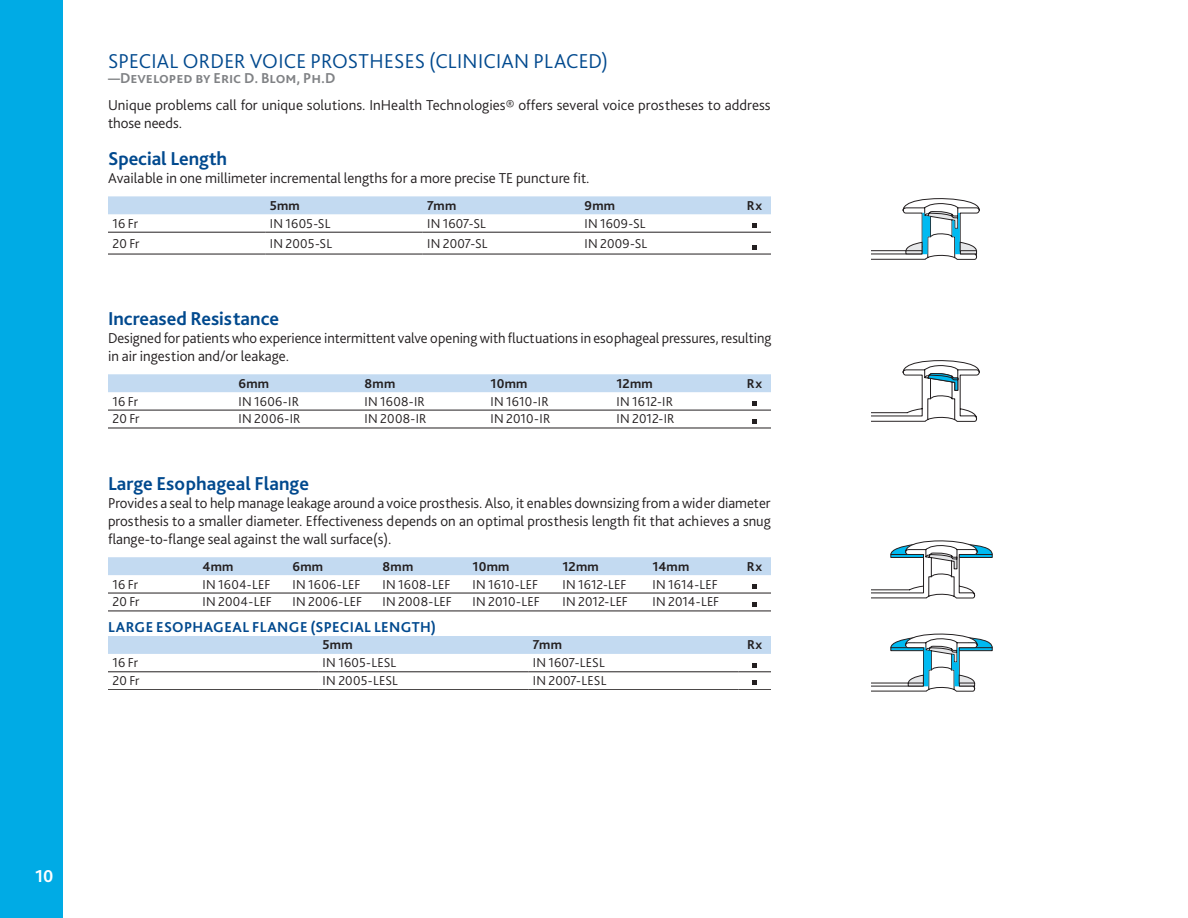
<style>
.page{position:relative;width:1188px;height:918px;background:#fff}
.page>*{position:absolute;margin:0;border:0;box-sizing:border-box;transform-origin:0 0}
.t1{font:300 21px "Bliss Pro";letter-spacing:.01em;color:#01498e}
.t2{font:700 19.5px "Bliss Pro";color:#01498e}
.t3{font:700 18px "Bliss Pro";color:#fff}
.t4{font:300 15px/18px "Bliss Pro";color:#231f20}
.t5{font:700 15px "Bliss Pro";letter-spacing:.025em;color:#01498e}
.t6{font:700 15px "Bliss Pro";color:#808285}
.t7{font:300 13.5px "Bliss Pro";letter-spacing:.01em;color:#231f20}
.t8{font:700 13.5px "Bliss Pro";letter-spacing:.015em;color:#231f20}
</style>
<div class="page">
<div style="left:0;top:0;width:63px;height:918px;background:#00abe5"></div>
<div style="left:108px;top:196px;width:663px;height:18px;background:#c3daf1"></div>
<hr style="left:108px;top:232px;width:157px;height:1px;background:#231f20">
<hr style="left:265px;top:232px;width:158px;height:1px;background:#231f20">
<hr style="left:423px;top:232px;width:157px;height:1px;background:#231f20">
<hr style="left:580px;top:232px;width:158px;height:1px;background:#231f20">
<hr style="left:738px;top:232px;width:33px;height:1px;background:#231f20">
<hr style="left:108px;top:254px;width:157px;height:1px;background:#231f20">
<hr style="left:265px;top:254px;width:158px;height:1px;background:#231f20">
<hr style="left:423px;top:254px;width:157px;height:1px;background:#231f20">
<hr style="left:580px;top:254px;width:158px;height:1px;background:#231f20">
<hr style="left:738px;top:254px;width:33px;height:1px;background:#231f20">
<svg style="left:752px;top:223px;width:5px;height:5px"></svg>
<svg style="left:752px;top:245px;width:5px;height:5px"></svg>
<div style="left:108px;top:374px;width:663px;height:18px;background:#c3daf1"></div>
<hr style="left:108px;top:410px;width:126px;height:1px;background:#231f20">
<hr style="left:234px;top:410px;width:126px;height:1px;background:#231f20">
<hr style="left:360px;top:410px;width:126px;height:1px;background:#231f20">
<hr style="left:486px;top:410px;width:126px;height:1px;background:#231f20">
<hr style="left:612px;top:410px;width:126px;height:1px;background:#231f20">
<hr style="left:738px;top:410px;width:33px;height:1px;background:#231f20">
<hr style="left:108px;top:428px;width:126px;height:1px;background:#231f20">
<hr style="left:234px;top:428px;width:126px;height:1px;background:#231f20">
<hr style="left:360px;top:428px;width:126px;height:1px;background:#231f20">
<hr style="left:486px;top:428px;width:126px;height:1px;background:#231f20">
<hr style="left:612px;top:428px;width:126px;height:1px;background:#231f20">
<hr style="left:738px;top:428px;width:33px;height:1px;background:#231f20">
<svg style="left:752px;top:401px;width:5px;height:5px"></svg>
<svg style="left:752px;top:419px;width:5px;height:4px"></svg>
<div style="left:108px;top:557px;width:663px;height:18px;background:#c3daf1"></div>
<hr style="left:108px;top:593px;width:90px;height:1px;background:#231f20">
<hr style="left:198px;top:593px;width:90px;height:1px;background:#231f20">
<hr style="left:288px;top:593px;width:90px;height:1px;background:#231f20">
<hr style="left:378px;top:593px;width:90px;height:1px;background:#231f20">
<hr style="left:468px;top:593px;width:90px;height:1px;background:#231f20">
<hr style="left:558px;top:593px;width:90px;height:1px;background:#231f20">
<hr style="left:648px;top:593px;width:90px;height:1px;background:#231f20">
<hr style="left:738px;top:593px;width:33px;height:1px;background:#231f20">
<hr style="left:108px;top:611px;width:90px;height:1px;background:#231f20">
<hr style="left:198px;top:611px;width:90px;height:1px;background:#231f20">
<hr style="left:288px;top:611px;width:90px;height:1px;background:#231f20">
<hr style="left:378px;top:611px;width:90px;height:1px;background:#231f20">
<hr style="left:468px;top:611px;width:90px;height:1px;background:#231f20">
<hr style="left:558px;top:611px;width:90px;height:1px;background:#231f20">
<hr style="left:648px;top:611px;width:90px;height:1px;background:#231f20">
<hr style="left:738px;top:611px;width:33px;height:1px;background:#231f20">
<svg style="left:752px;top:584px;width:5px;height:5px"></svg>
<svg style="left:752px;top:602px;width:5px;height:4px"></svg>
<div style="left:108px;top:636px;width:663px;height:18px;background:#c3daf1"></div>
<hr style="left:108px;top:672px;width:210px;height:1px;background:#231f20">
<hr style="left:318px;top:672px;width:210px;height:1px;background:#231f20">
<hr style="left:528px;top:672px;width:210px;height:1px;background:#231f20">
<hr style="left:738px;top:672px;width:33px;height:1px;background:#231f20">
<hr style="left:108px;top:689px;width:210px;height:1px;background:#231f20">
<hr style="left:318px;top:689px;width:210px;height:1px;background:#231f20">
<hr style="left:528px;top:689px;width:210px;height:1px;background:#231f20">
<hr style="left:738px;top:689px;width:33px;height:1px;background:#231f20">
<svg style="left:752px;top:663px;width:5px;height:4px"></svg>
<svg style="left:752px;top:681px;width:5px;height:4px"></svg>
<svg style="left:871px;top:360px;width:109px;height:62px"></svg>
<svg style="left:871px;top:198px;width:109px;height:62px"></svg>
<svg style="left:960px;top:250px;width:17px;height:4px"></svg>
<svg style="left:906px;top:250px;width:16px;height:4px"></svg>
<svg style="left:871px;top:541px;width:122px;height:57px"></svg>
<svg style="left:871px;top:634px;width:122px;height:57px"></svg>
<hr style="left:959px;top:683px;width:16px;height:3px;background:#e6e7e9">
<hr style="left:908px;top:683px;width:16px;height:3px;background:#e6e7e9">
<h1 class="t1" style="left:108px;top:48px;width:502px">SPECIAL ORDER VOICE PROSTHESES (CLINICIAN PLACED)</h1>
<p class="t6" style="left:108px;top:69px;width:229px">—Developed by Eric D. Blom, Ph.D</p>
<p class="t4" style="left:108px;top:95px;width:664px">Unique problems call for unique solutions. InHealth Technologies® offers several voice prostheses to address those needs.</p>
<h2 class="t2" style="left:108px;top:147px;width:121px">Special Length</h2>
<p class="t4" style="left:108px;top:169px;width:483px">Available in one millimeter incremental lengths for a more precise TE puncture fit.</p>
<p class="t8" style="left:270px;top:197px;width:32px">5mm</p>
<p class="t8" style="left:427px;top:197px;width:31px">7mm</p>
<p class="t8" style="left:584px;top:197px;width:32px">9mm</p>
<p class="t8" style="left:747px;top:197px;width:17px">Rx</p>
<p class="t7" style="left:112px;top:215px;width:27px">16 Fr</p>
<p class="t7" style="left:270px;top:215px;width:62px">IN 1605-SL</p>
<p class="t7" style="left:427px;top:215px;width:60px">IN 1607-SL</p>
<p class="t7" style="left:584px;top:215px;width:63px">IN 1609-SL</p>
<p class="t7" style="left:112px;top:235px;width:29px">20 Fr</p>
<p class="t7" style="left:270px;top:235px;width:64px">IN 2005-SL</p>
<p class="t7" style="left:427px;top:235px;width:62px">IN 2007-SL</p>
<p class="t7" style="left:584px;top:235px;width:64px">IN 2009-SL</p>
<h2 class="t2" style="left:108px;top:307px;width:173px">Increased Resistance</h2>
<p class="t4" style="left:108px;top:329px;width:665px">Designed for patients who experience intermittent valve opening with fluctuations in esophageal pressures, resulting in air ingestion and/or leakage.</p>
<p class="t8" style="left:238px;top:375px;width:32px">6mm</p>
<p class="t8" style="left:364px;top:375px;width:32px">8mm</p>
<p class="t8" style="left:490px;top:375px;width:39px">10mm</p>
<p class="t8" style="left:616px;top:375px;width:38px">12mm</p>
<p class="t8" style="left:747px;top:375px;width:17px">Rx</p>
<p class="t7" style="left:112px;top:393px;width:27px">16 Fr</p>
<p class="t7" style="left:238px;top:393px;width:62px">IN 1606-IR</p>
<p class="t7" style="left:364px;top:393px;width:62px">IN 1608-IR</p>
<p class="t7" style="left:490px;top:393px;width:60px">IN 1610-IR</p>
<p class="t7" style="left:616px;top:393px;width:58px">IN 1612-IR</p>
<p class="t7" style="left:112px;top:411px;width:29px">20 Fr</p>
<p class="t7" style="left:238px;top:411px;width:64px">IN 2006-IR</p>
<p class="t7" style="left:364px;top:411px;width:64px">IN 2008-IR</p>
<p class="t7" style="left:490px;top:411px;width:61px">IN 2010-IR</p>
<p class="t7" style="left:616px;top:411px;width:60px">IN 2012-IR</p>
<h2 class="t2" style="left:108px;top:472px;width:202px">Large Esophageal Flange</h2>
<p class="t4" style="left:108px;top:494px;width:665px;text-align:justify">Provides a seal to help manage leakage around a voice prosthesis. Also, it enables downsizing from a wider diameter prosthesis to a smaller diameter. Effectiveness depends on an optimal prosthesis length fit that achieves a snug flange-to-flange seal against the wall surface(s).</p>
<p class="t8" style="left:202px;top:558px;width:32px">4mm</p>
<p class="t8" style="left:292px;top:558px;width:32px">6mm</p>
<p class="t8" style="left:382px;top:558px;width:32px">8mm</p>
<p class="t8" style="left:472px;top:558px;width:39px">10mm</p>
<p class="t8" style="left:562px;top:558px;width:38px">12mm</p>
<p class="t8" style="left:652px;top:558px;width:38px">14mm</p>
<p class="t8" style="left:747px;top:558px;width:17px">Rx</p>
<p class="t7" style="left:112px;top:576px;width:27px">16 Fr</p>
<p class="t7" style="left:202px;top:576px;width:69px">IN 1604-LEF</p>
<p class="t7" style="left:292px;top:576px;width:69px">IN 1606-LEF</p>
<p class="t7" style="left:382px;top:576px;width:69px">IN 1608-LEF</p>
<p class="t7" style="left:472px;top:576px;width:67px">IN 1610-LEF</p>
<p class="t7" style="left:562px;top:576px;width:66px">IN 1612-LEF</p>
<p class="t7" style="left:652px;top:576px;width:67px">IN 1614-LEF</p>
<p class="t7" style="left:112px;top:594px;width:29px">20 Fr</p>
<p class="t7" style="left:202px;top:594px;width:71px">IN 2004-LEF</p>
<p class="t7" style="left:292px;top:594px;width:71px">IN 2006-LEF</p>
<p class="t7" style="left:382px;top:594px;width:71px">IN 2008-LEF</p>
<p class="t7" style="left:472px;top:594px;width:69px">IN 2010-LEF</p>
<p class="t7" style="left:562px;top:594px;width:67px">IN 2012-LEF</p>
<p class="t7" style="left:652px;top:594px;width:68px">IN 2014-LEF</p>
<p class="t5" style="left:108px;top:617px;width:330px">LARGE ESOPHAGEAL FLANGE (SPECIAL LENGTH)</p>
<p class="t8" style="left:323px;top:637px;width:32px">5mm</p>
<p class="t8" style="left:533px;top:637px;width:31px">7mm</p>
<p class="t8" style="left:747px;top:637px;width:17px">Rx</p>
<p class="t7" style="left:112px;top:654px;width:27px">16 Fr</p>
<p class="t7" style="left:323px;top:654px;width:75px">IN 1605-LESL</p>
<p class="t7" style="left:533px;top:654px;width:74px">IN 1607-LESL</p>
<p class="t7" style="left:112px;top:672px;width:29px">20 Fr</p>
<p class="t7" style="left:323px;top:672px;width:77px">IN 2005-LESL</p>
<p class="t7" style="left:533px;top:672px;width:75px">IN 2007-LESL</p>
<p class="t3" style="left:35px;top:865px;width:20px">10</p>
</div>
